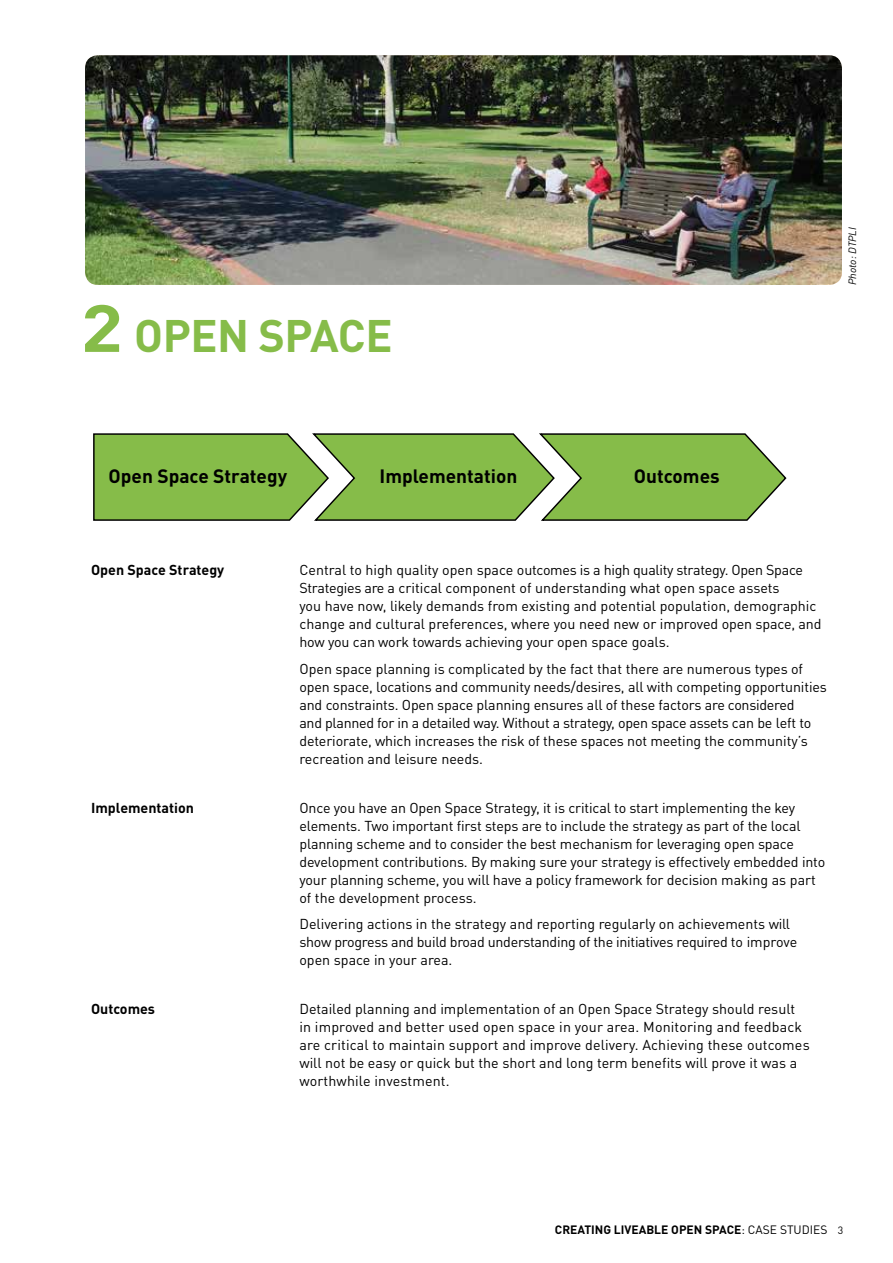
<style>
.page{position:relative;width:893px;height:1263px;background:#fff}
.page>*{position:absolute;margin:0;border:0;box-sizing:border-box;transform-origin:0 0}
.t1{font:700 45px "DINOT";color:#86bc49}
.t2{font:700 19.05px "DIN";color:#000}
.t3{font:14.25px/18px "DINOT";letter-spacing:-.01em;color:#000}
.t4{font:700 14.25px "DINOT";color:#000}
.t5{font:700 12px "DINOT";color:#000}
.t6{font:italic 10.5px "DINOT";letter-spacing:-.005em;color:#000}
.s1{font-weight:400}
.s2{font-weight:400;font-size:10.5px}
</style>
<div class="page">
<svg style="left:93px;top:433px;width:694px;height:88px;background:#8cba59"></svg>
<svg style="left:85px;top:305px;width:34px;height:47px"></svg>
<img style="left:85px;top:55px;width:757px;height:230px">
<h1 class="t1" style="left:134px;top:306px;width:56px">Open</h1>
<h1 class="t1" style="left:258px;top:306px;width:28px">space</h1>
<p class="t6" style="left:846px;top:285px;width:59px;rotate:-90deg">Photo: DTPLI</p>
<h2 class="t2" style="left:109px;top:463px;width:180px">Open Space Strategy</h2>
<h2 class="t2" style="left:380px;top:463px;width:139px">Implementation</h2>
<h2 class="t2" style="left:634px;top:463px;width:87px">Outcomes</h2>
<p class="t4" style="left:91px;top:561px;width:135px">Open Space Strategy</p>
<p class="t3" style="left:299px;top:561px;width:524px">Central to high quality open space outcomes is a high quality strategy. Open Space Strategies are a critical component of understanding what open space assets<br>you have now, likely demands from existing and potential population, demographic change and cultural preferences, where you need new or improved open space, and how you can work towards achieving your open space goals.</p>
<p class="t3" style="left:299px;top:659px;width:529px">Open space planning is complicated by the fact that there are numerous types of open space, locations and community needs/desires, all with competing opportunities and constraints. Open space planning ensures all of these factors are considered<br>and planned for in a detailed way. Without a strategy, open space assets can be left to deteriorate, which increases the risk of these spaces not meeting the community’s recreation and leisure needs.</p>
<p class="t4" style="left:91px;top:798px;width:104px">Implementation</p>
<p class="t3" style="left:299px;top:798px;width:527px">Once you have an Open Space Strategy, it is critical to start implementing the key elements. Two important first steps are to include the strategy as part of the local planning scheme and to consider the best mechanism for leveraging open space development contributions. By making sure your strategy is effectively embedded into your planning scheme, you will have a policy framework for decision making as part of the development process.</p>
<p class="t3" style="left:299px;top:915px;width:499px">Delivering actions in the strategy and reporting regularly on achievements will show progress and build broad understanding of the initiatives required to improve open space in your area.</p>
<p class="t4" style="left:91px;top:999px;width:66px">Outcomes</p>
<p class="t3" style="left:299px;top:1000px;width:512px">Detailed planning and implementation of an Open Space Strategy should result in improved and better used open space in your area. Monitoring and feedback are critical to maintain support and improve delivery. Achieving these outcomes will not be easy or quick but the short and long term benefits will prove it was a worthwhile investment.</p>
<p class="t5" style="left:555px;top:1222px;width:290px">CREATING LIVEABLE OPEN SPACE<span class="s1">: CASE STUDIES</span> <span class="s2">3</span></p>
</div>
